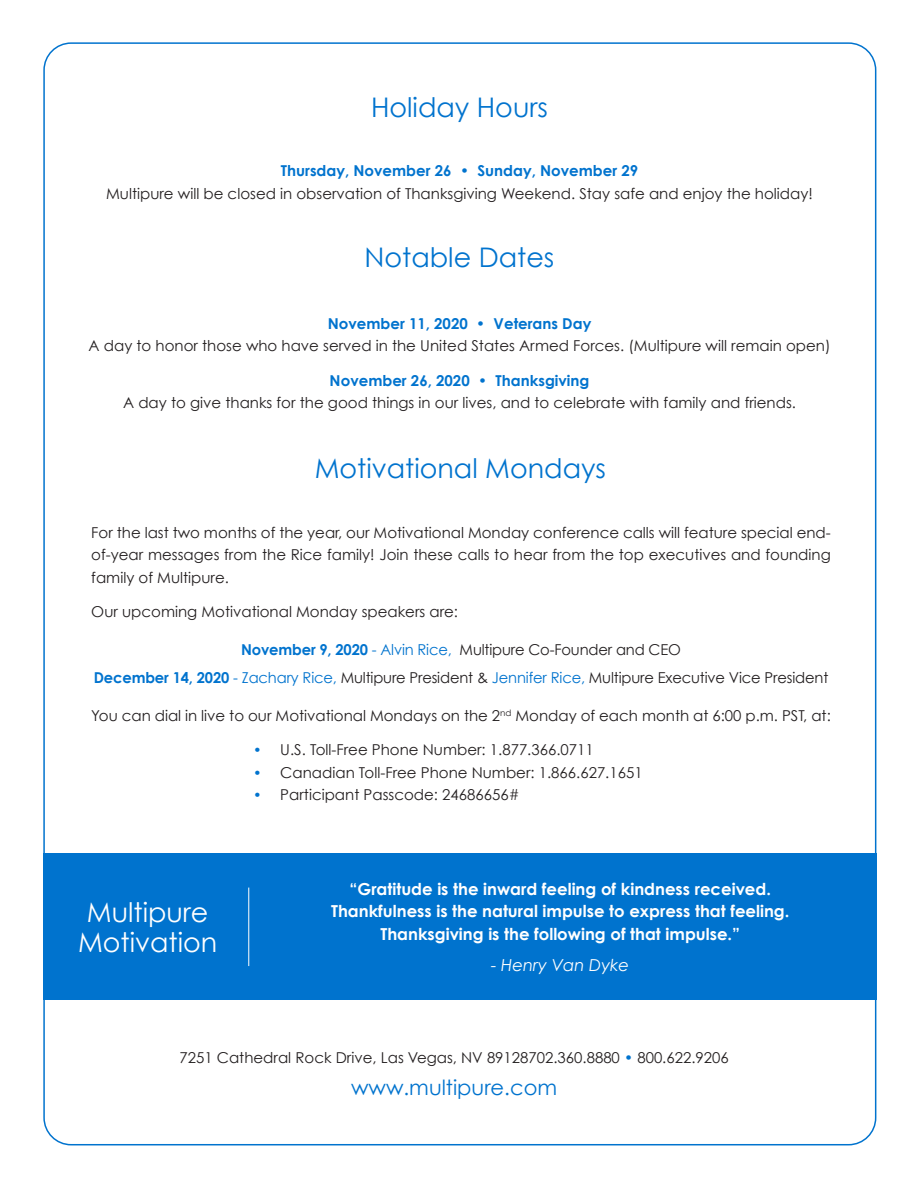
<style>
.page{position:relative;width:918px;height:1188px;background:#fff}
.page>*{position:absolute;margin:0;border:0;box-sizing:border-box;transform-origin:0 0}
.t1{font:27px "Century Gothic";color:#0073ce}
.t2{font:27px "Century Gothic";color:#fff}
.t3{font:21px "Century Gothic";color:#0073ce}
.t4{font:700 16.5px "Century Gothic";color:#fff}
.t5{font:italic 16.5px "Century Gothic";color:#fff}
.t6{font:15px/22.5px "Century Gothic";color:#231f20;text-align:justify}
.t7{font:700 15px "Century Gothic";color:#0073ce}
.s1{font-weight:700;color:#0073ce}
.s2{color:#0073ce}
.s3{font-size:14.25px;color:#0073ce}
</style>
<div class="page">
<div style="left:43px;top:853px;width:833px;height:147px;background:#0073ce"></div>
<hr style="left:248px;top:888px;width:1px;height:78px;background:#fff">
<p class="t1" style="left:371px;top:91px;width:178px">Holiday Hours</p>
<p class="t7" style="left:281px;top:161px;width:359px">Thursday, November 26 • Sunday, November 29</p>
<p class="t6" style="left:106px;top:182px;width:708px">Multipure will be closed in observation of Thanksgiving Weekend. Stay safe and enjoy the holiday!</p>
<p class="t1" style="left:365px;top:241px;width:191px">Notable Dates</p>
<p class="t7" style="left:328px;top:314px;width:265px">November 11, 2020 • Veterans Day</p>
<p class="t6" style="left:89px;top:335px;width:743px">A day to honor those who have served in the United States Armed Forces. (Multipure will remain open)</p>
<p class="t7" style="left:330px;top:371px;width:261px">November 26, 2020 • Thanksgiving</p>
<p class="t6" style="left:123px;top:392px;width:674px">A day to give thanks for the good things in our lives, and to celebrate with family and friends.</p>
<p class="t1" style="left:315px;top:452px;width:293px">Motivational Mondays</p>
<p class="t6" style="left:91px;top:521px;width:741px">For the last two months of the year, our Motivational Monday conference calls will feature special end&shy;of-year messages from the Rice family! Join these calls to hear from the top executives and founding family of Multipure.</p>
<p class="t6" style="left:91px;top:601px;width:368px">Our upcoming Motivational Monday speakers are:</p>
<p class="t6" style="left:241px;top:638px;width:441px"><span class="s1">November 9, 2020</span> <span class="s2">- Alvin Rice,</span> Multipure Co-Founder and CEO</p>
<p class="t6" style="left:94px;top:667px;width:736px"><span class="s1">December 14, 2020</span> <span class="s2">- Zachary Rice,</span> Multipure President &amp; <span class="s2">Jennifer Rice,</span> Multipure Executive Vice President</p>
<p class="t6" style="left:91px;top:704px;width:741px">You can dial in live to our Motivational Mondays on the 2<sup>nd</sup> Monday of each month at 6:00 p.m. PST, at:</p>
<p class="t6" style="left:253px;top:739px;width:342px"><span class="s3">•</span> U.S. Toll-Free Phone Number: 1.877.366.0711</p>
<p class="t6" style="left:253px;top:761px;width:391px"><span class="s3">•</span> Canadian Toll-Free Phone Number: 1.866.627.1651</p>
<p class="t6" style="left:253px;top:784px;width:268px"><span class="s3">•</span> Participant Passcode: 24686656#</p>
<p class="t2" style="left:87px;top:896px;width:123px">Multipure</p>
<p class="t2" style="left:78px;top:926px;width:141px">Motivation</p>
<p class="t4" style="left:350px;top:878px;width:423px">“Gratitude is the inward feeling of kindness received.</p>
<p class="t4" style="left:331px;top:901px;width:460px">Thankfulness is the natural impulse to express that feeling.</p>
<p class="t4" style="left:380px;top:923px;width:361px">Thanksgiving is the following of that impulse.”</p>
<p class="t5" style="left:491px;top:955px;width:140px">- Henry Van Dyke</p>
<p class="t6" style="left:179px;top:1046px;width:551px">7251 Cathedral Rock Drive, Las Vegas, NV 89128702.360.8880 <span class="s2">•</span> 800.622.9206</p>
<p class="t3" style="left:351px;top:1074px;width:207px">www.multipure.com</p>
</div>
